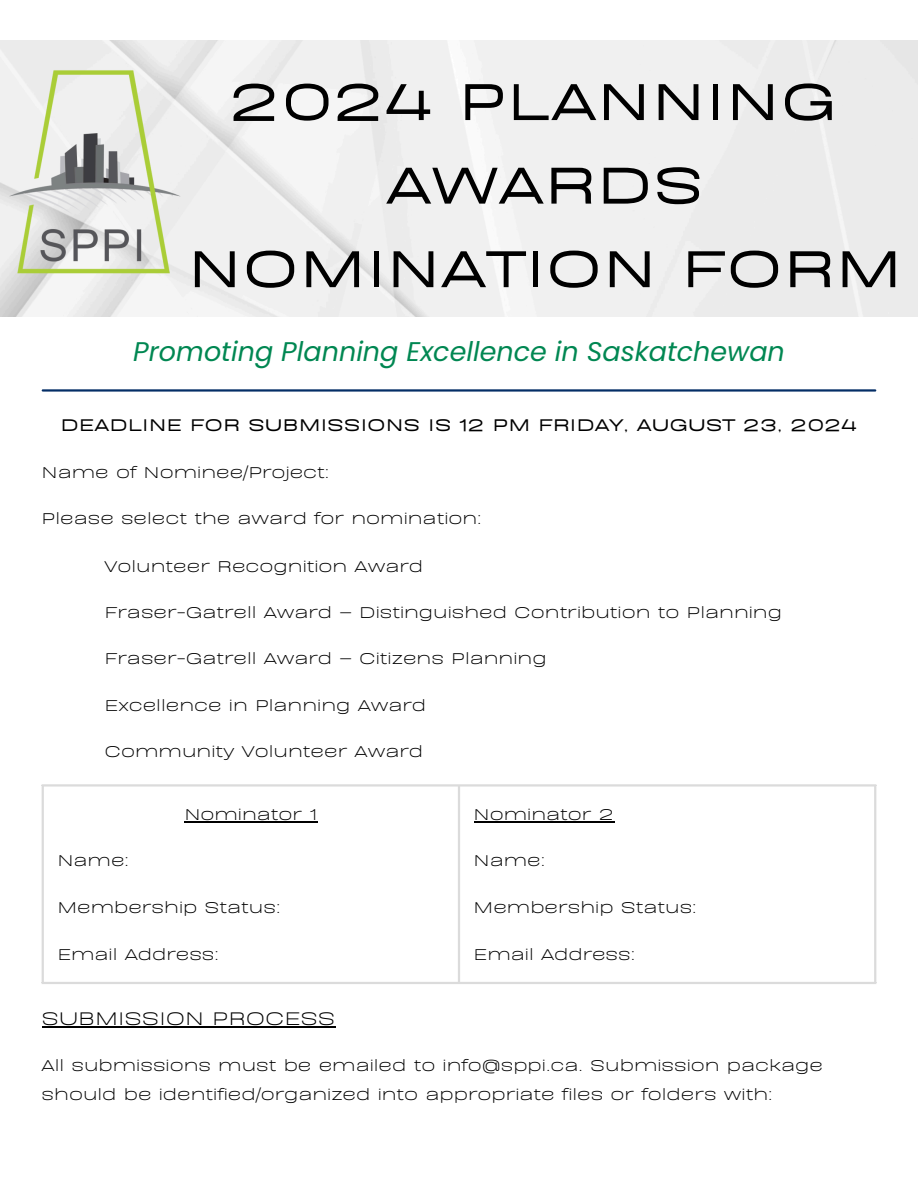
<style>
.page{position:relative;width:918px;height:1186px;background:#fff}
.page>*{position:absolute;margin:0;border:0;box-sizing:border-box;transform-origin:0 0}
.t1{font:700 59.7px/83.6px "BD Sans";color:#000;text-align:center}
.t2{font:italic 27px "Poppins";color:#008752}
.t3{font:21px "BD Sans";color:#000}
.t4{font:700 19.5px "BD Sans";color:#000}
.t5{font:18px/29.2px "BD Sans";color:#000}
</style>
<div class="page">
<hr style="left:42px;top:1026px;width:293px;height:1px;background:#000">
<img style="left:0;top:40px;width:198px;height:276px">
<hr style="left:43px;top:389px;width:832px;height:3px;background:#042e66">
<hr style="left:184px;top:821px;width:133px;height:1px;background:#000">
<hr style="left:474px;top:821px;width:140px;height:1px;background:#000">
<hr style="left:42px;top:786px;width:2px;height:196px;background:#dbdbdb">
<hr style="left:458px;top:786px;width:2px;height:196px;background:#dbdbdb">
<hr style="left:874px;top:786px;width:2px;height:196px;background:#dbdbdb">
<hr style="left:42px;top:784px;width:834px;height:2px;background:#dbdbdb">
<hr style="left:42px;top:982px;width:834px;height:2px;background:#dbdbdb">
<p class="t1" style="left:229px;top:52px;width:609px">2024 PLANNING</p>
<p class="t1" style="left:187px;top:136px;width:717px">AWARDS<br>NOMINATION FORM</p>
<h1 class="t2" style="left:133px;top:333px;width:653px">Promoting Planning Excellence in Saskatchewan</h1>
<h2 class="t4" style="left:61px;top:411px;width:798px">DEADLINE FOR SUBMISSIONS IS 12 PM FRIDAY, AUGUST 23, 2024</h2>
<p class="t5" style="left:42px;top:456px;width:289px">Name of Nominee/Project:</p>
<p class="t5" style="left:42px;top:502px;width:441px">Please select the award for nomination:</p>
<p class="t5" style="left:105px;top:549px;width:320px">Volunteer Recognition Award</p>
<p class="t5" style="left:105px;top:595px;width:679px">Fraser-Gatrell Award – Distinguished Contribution to Planning</p>
<p class="t5" style="left:105px;top:641px;width:444px">Fraser-Gatrell Award – Citizens Planning</p>
<p class="t5" style="left:105px;top:688px;width:323px">Excellence in Planning Award</p>
<p class="t5" style="left:105px;top:735px;width:320px">Community Volunteer Award</p>
<p class="t5" style="left:184px;top:798px;width:135px">Nominator 1</p>
<p class="t5" style="left:57px;top:844px;width:73px">Name:</p>
<p class="t5" style="left:57px;top:890px;width:224px">Membership Status:</p>
<p class="t5" style="left:57px;top:937px;width:163px">Email Address:</p>
<p class="t5" style="left:474px;top:798px;width:142px">Nominator 2</p>
<p class="t5" style="left:474px;top:844px;width:73px">Name:</p>
<p class="t5" style="left:474px;top:890px;width:224px">Membership Status:</p>
<p class="t5" style="left:474px;top:937px;width:163px">Email Address:</p>
<h3 class="t3" style="left:42px;top:1003px;width:295px">SUBMISSION PROCESS</h3>
<p class="t5" style="left:42px;top:1048px;width:783px">All submissions must be emailed to info@sppi.ca. Submission package should be identified/organized into appropriate files or folders with:</p>
</div>
